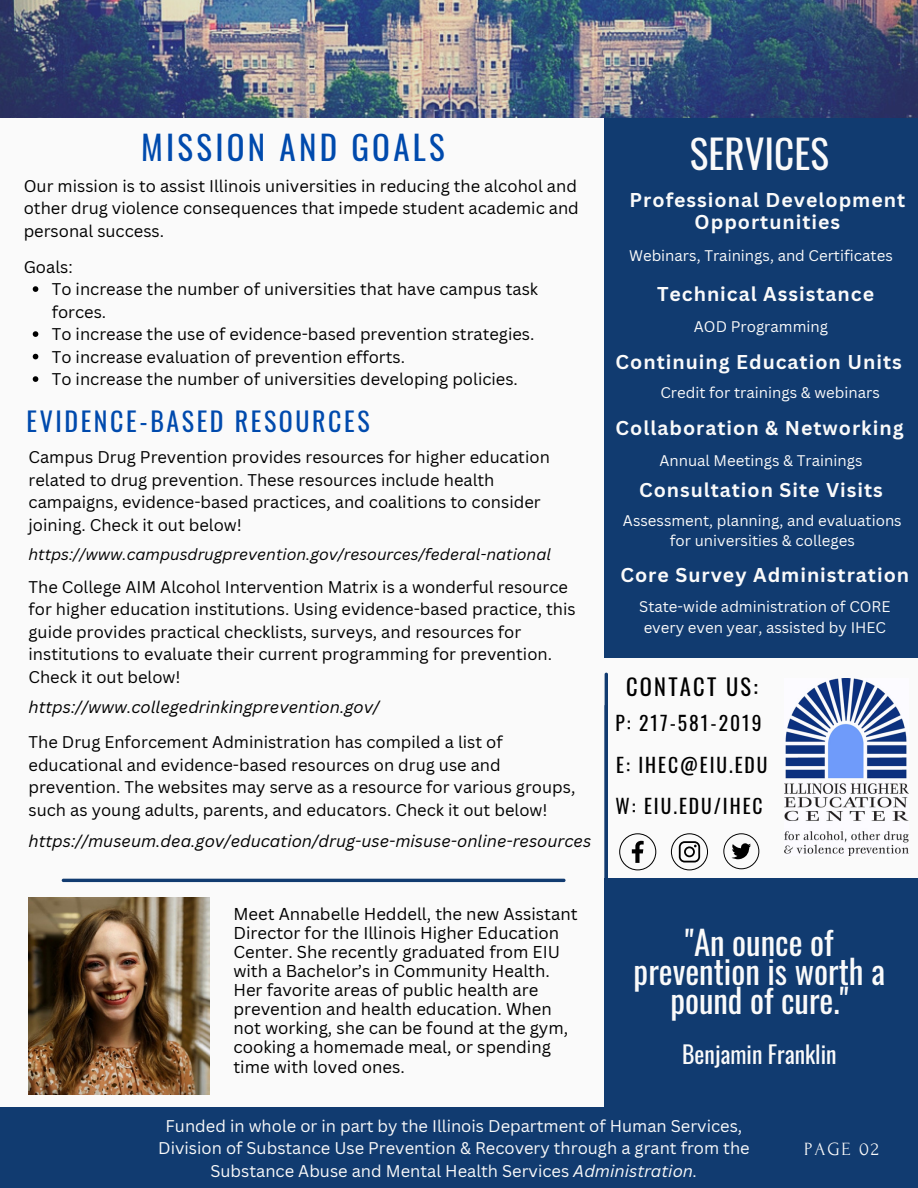
<style>
.page{position:relative;width:918px;height:1188px;background:#fafafa}
.page>*{position:absolute;margin:0;border:0;box-sizing:border-box;transform-origin:0 0}
.t1{font:39.15px "Oswald";color:#fafafa}
.t2{font:33px/29.1px "Oswald";color:#fafafa;text-align:center}
.t3{font:33px "Oswald";letter-spacing:.1em;color:#004aad}
.t4{font:25.95px "Oswald";letter-spacing:.1em;color:#004aad}
.t5{font:23.7px "Oswald";color:#fafafa}
.t6{font:22.5px "Oswald";letter-spacing:.1em;color:#000}
.t7{font:700 19.5px/22.5px "Canva Sans";letter-spacing:.05em;color:#fafafa;text-align:center}
.t8{font:19.5px/41.7px "Oswald";letter-spacing:.1em;color:#000}
.t9{font:18.6px "Forum";letter-spacing:.1em;color:#fafafa}
.t10{font:16.8px/19.2px "Canva Sans";color:#000}
.t11{font:16.5px/22.5px "Canva Sans";color:#000}
.t12{font:16.5px/22.5px "Canva Sans";color:#fafafa;text-align:center}
.t13{font:italic 16.5px "Canva Sans";color:#000}
.t14{font:italic 15.75px "Canva Sans";color:#000}
.t15{font:15px/20.2px "Canva Sans";color:#fafafa;text-align:center}
.s1{font-style:italic}
</style>
<div class="page">
<div style="left:604px;top:97px;width:314px;height:561px;background:#113b70"></div>
<div style="left:0;top:1107px;width:918px;height:81px;background:#113b70"></div>
<img style="left:0;top:0;width:918px;height:117px">
<img style="left:784px;top:678px;width:124px;height:177px">
<div style="left:604px;top:879px;width:314px;height:228px;background:#113b70"></div>
<img style="left:29px;top:898px;width:181px;height:196px">
<hr style="left:62px;top:879px;width:504px;height:3px;background:#113b70;border-radius:2px">
<svg style="left:619px;top:833px;width:37px;height:37px"></svg>
<svg style="left:671px;top:833px;width:37px;height:37px"></svg>
<svg style="left:723px;top:833px;width:36px;height:36px"></svg>
<hr style="left:605px;top:673px;width:3px;height:503px;background:#113b70;border-radius:2px">
<svg style="left:33px;top:286px;width:5px;height:6px"></svg>
<svg style="left:33px;top:331px;width:5px;height:6px"></svg>
<svg style="left:33px;top:354px;width:5px;height:5px"></svg>
<svg style="left:33px;top:376px;width:5px;height:6px"></svg>
<h2 class="t3" style="left:141px;top:121px;width:305px">MISSION AND GOALS</h2>
<p class="t11" style="left:24px;top:174px;width:557px;text-align:justify">Our mission is to assist Illinois universities in reducing the alcohol and other drug violence consequences that impede student academic and personal success.</p>
<p class="t11" style="left:24px;top:255px;width:50px">Goals:</p>
<p class="t11" style="left:52px;top:278px;width:488px">To increase the number of universities that have campus task forces.<br>To increase the use of evidence-based prevention strategies.<br>To increase evaluation of prevention efforts.<br>To increase the number of universities developing policies.</p>
<h3 class="t4" style="left:27px;top:401px;width:345px">EVIDENCE-BASED RESOURCES</h3>
<p class="t11" style="left:29px;top:446px;width:523px">Campus Drug Prevention provides resources for higher education related to drug prevention. These resources include health campaigns, evidence-based practices, and coalitions to consider joining. Check it out below!</p>
<p class="t14" style="left:29px;top:543px;width:524px">https://www.campusdrugprevention.gov/resources/federal-national</p>
<p class="t11" style="left:29px;top:575px;width:549px">The College AIM Alcohol Intervention Matrix is a wonderful resource for higher education institutions. Using evidence-based practice, this guide provides practical checklists, surveys, and resources for institutions to evaluate their current programming for prevention.<br>Check it out below!</p>
<p class="t13" style="left:29px;top:696px;width:352px">https://www.collegedrinkingprevention.gov/</p>
<p class="t11" style="left:29px;top:731px;width:548px">The Drug Enforcement Administration has compiled a list of educational and evidence-based resources on drug use and prevention. The websites may serve as a resource for various groups, such as young adults, parents, and educators. Check it out below!</p>
<p class="t13" style="left:29px;top:830px;width:564px">https://museum.dea.gov/education/drug-use-misuse-online-resources</p>
<p class="t10" style="left:233px;top:904px;width:346px">Meet Annabelle Heddell, the new Assistant Director for the Illinois Higher Education Center. She recently graduated from EIU with a Bachelor’s in Community Health.<br>Her favorite areas of public health are prevention and health education. When not working, she can be found at the gym, cooking a homemade meal, or spending time with loved ones.</p>
<h1 class="t1" style="left:690px;top:123px;width:140px">SERVICES</h1>
<p class="t7" style="left:630px;top:188px;width:277px">Professional Development<br>Opportunities</p>
<p class="t15" style="left:629px;top:245px;width:265px">Webinars, Trainings, and Certificates</p>
<p class="t7" style="left:657px;top:282px;width:219px">Technical Assistance</p>
<p class="t15" style="left:694px;top:316px;width:136px">AOD Programming</p>
<p class="t7" style="left:616px;top:350px;width:288px">Continuing Education Units</p>
<p class="t15" style="left:660px;top:382px;width:221px">Credit for trainings &amp; webinars</p>
<p class="t7" style="left:616px;top:417px;width:289px">Collaboration &amp; Networking</p>
<p class="t15" style="left:659px;top:450px;width:205px">Annual Meetings &amp; Trainings</p>
<p class="t7" style="left:639px;top:478px;width:245px">Consultation Site Visits</p>
<p class="t15" style="left:623px;top:510px;width:280px">Assessment, planning, and evaluations for universities &amp; colleges</p>
<p class="t7" style="left:620px;top:563px;width:290px">Core Survey Administration</p>
<p class="t15" style="left:639px;top:596px;width:253px">State-wide administration of CORE every even year, assisted by IHEC</p>
<h3 class="t6" style="left:626px;top:670px;width:133px">CONTACT US:</h3>
<p class="t8" style="left:616px;top:701px;width:153px">P: 217-581-2019<br>E: IHEC@EIU.EDU<br>W: EIU.EDU/IHEC</p>
<h2 class="t2" style="left:634px;top:926px;width:253px">"An ounce of prevention is worth a pound of cure."</h2>
<h3 class="t5" style="left:682px;top:1036px;width:156px">Benjamin Franklin</h3>
<p class="t12" style="left:158px;top:1114px;width:593px">Funded in whole or in part by the Illinois Department of Human Services,<br>Division of Substance Use Prevention &amp; Recovery through a grant from the<br>Substance Abuse and Mental Health Services <span class="s1">Administration.</span></p>
<p class="t9" style="left:804px;top:1139px;width:76px">PAGE 02</p>
</div>
